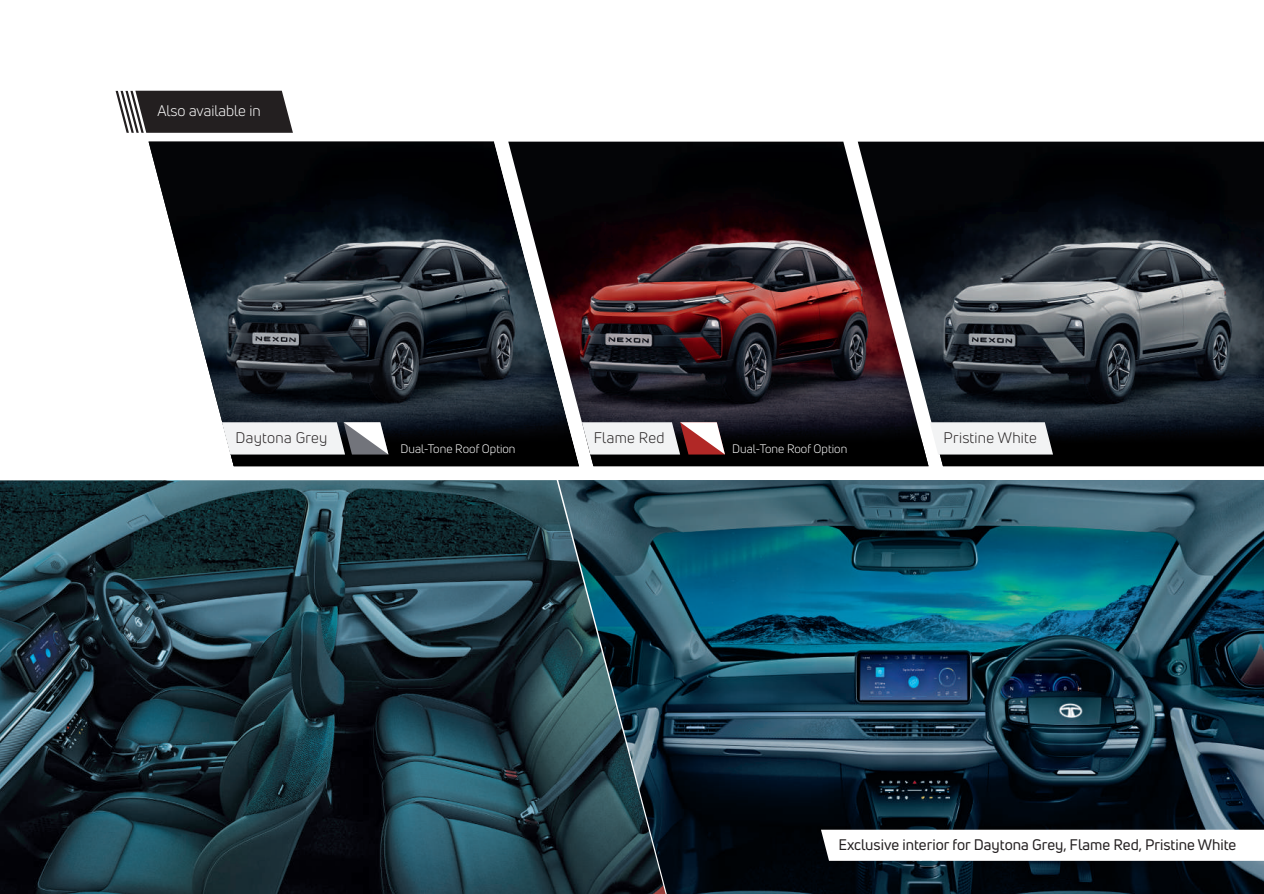
<style>
.page{position:relative;width:1264px;height:894px;background:#fff}
.page>*{position:absolute;margin:0;border:0;box-sizing:border-box;transform-origin:0 0}
.t1{font:15px "Uni Neue";color:#231f20}
.t2{font:15px "Uni Neue";letter-spacing:.02em;color:#231f20}
.t3{font:15px "Uni Neue";color:#fff}
.t4{font:12px "Uni Neue";color:#fff}
</style>
<div class="page">
<img style="left:0;top:480px;width:552px;height:413px">
<svg style="left:552px;top:490px;width:6px;height:403px;background:#264149"></svg>
<img style="left:148px;top:141px;width:337px;height:283px">
<svg style="left:230px;top:424px;width:255px;height:42px;background:#050607"></svg>
<img style="left:724px;top:141px;width:111px;height:283px">
<div style="left:571px;top:424px;width:357px;height:42px;background:linear-gradient(to bottom,#090a13,#000)"></div>
<img style="left:1052px;top:141px;width:211px;height:283px">
<svg style="left:1052px;top:424px;width:211px;height:42px;background:#020306"></svg>
<svg style="left:116px;top:91px;width:177px;height:42px;background:#3e3a3b"></svg>
<svg style="left:222px;top:422px;width:166px;height:32px"></svg>
<svg style="left:485px;top:141px;width:239px;height:349px;background:#382e33"></svg>
<svg style="left:835px;top:141px;width:217px;height:325px;background:#39373c"></svg>
<div style="left:0;top:466px;width:1263px;height:14px;background:#fff"></div>
<img style="left:558px;top:480px;width:705px;height:413px">
<svg style="left:820px;top:829px;width:443px;height:31px"></svg>
<p class="t3" style="left:157px;top:102px;width:105px">Also available in</p>
<p class="t2" style="left:235px;top:428px;width:93px">Daytona Grey</p>
<p class="t4" style="left:400px;top:441px;width:116px">Dual-Tone Roof Option</p>
<p class="t2" style="left:593px;top:428px;width:72px">Flame Red</p>
<p class="t2" style="left:943px;top:428px;width:95px">Pristine White</p>
<p class="t4" style="left:732px;top:441px;width:116px">Dual-Tone Roof Option</p>
<p class="t1" style="left:838px;top:834px;width:399px">Exclusive interior for Daytona Grey, Flame Red, Pristine White</p>
</div>
